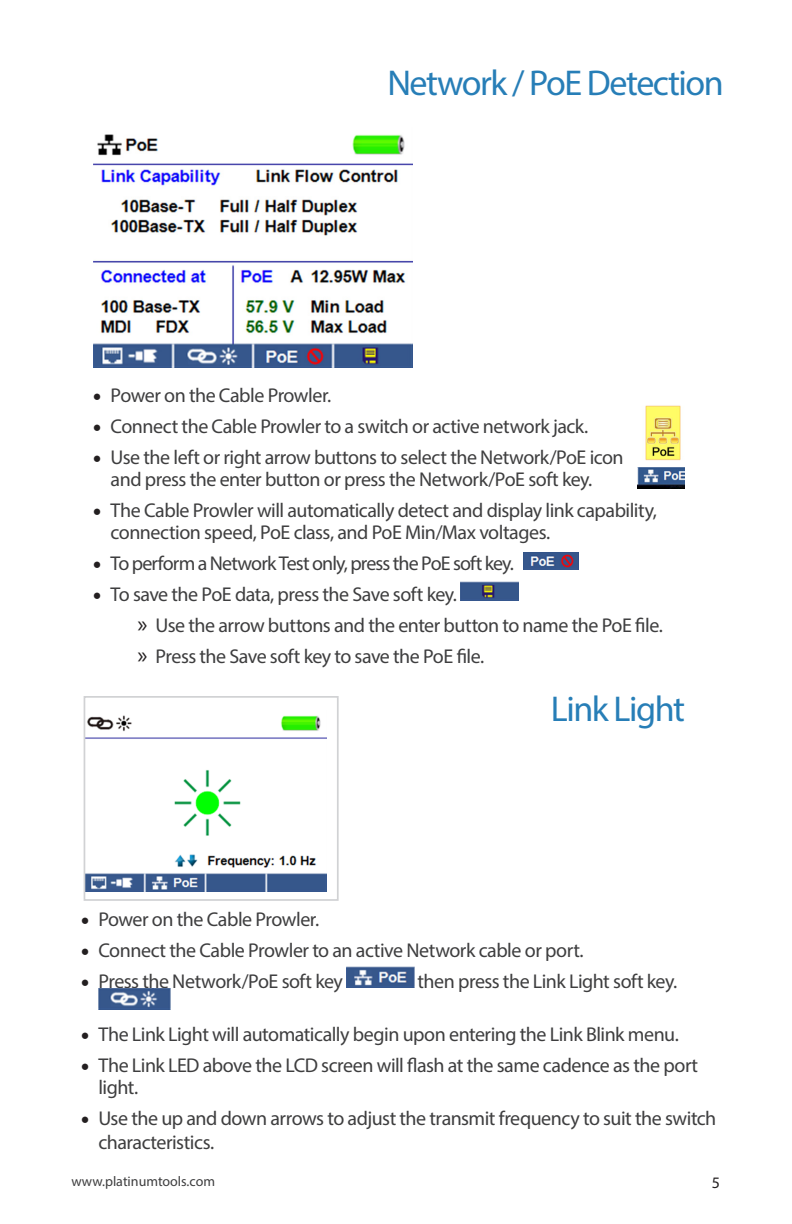
<style>
.page{position:relative;width:792px;height:1224px;background:#fff}
.page>*{position:absolute;margin:0;border:0;box-sizing:border-box;transform-origin:0 0}
.t1{font:36px "Myriad Pro";letter-spacing:-.04em;color:#277eb7}
.t2{font:20px/22px "Myriad Pro";letter-spacing:-.025em;color:#3e3e3f}
.t3{font:20px "Myriad Pro";letter-spacing:-.045em;color:#3e3e3f}
.t4{font:16px "Myriad Pro";color:#231f20}
.t5{font:14px "Myriad Pro";color:#3e3e3f}
.s1{font-family:"Minion Pro";font-size:24px;color:#231f20}
.s2{font-size:24px;color:#231f20}
</style>
<div class="page">
<img style="left:523px;top:553px;width:55px;height:17px">
<img style="left:460px;top:581px;width:58px;height:20px">
<img style="left:638px;top:468px;width:46px;height:20px">
<img style="left:346px;top:967px;width:68px;height:21px">
<img style="left:98px;top:989px;width:73px;height:21px">
<img style="left:87px;top:715px;width:239px;height:176px">
<div style="left:84px;top:696px;width:255px;height:205px;border:2px solid #d1d2d4"></div>
<img style="left:645px;top:405px;width:36px;height:56px">
<img style="left:93px;top:134px;width:320px;height:233px">
<p class="t1" style="left:387px;top:60px;width:338px">Network / PoE Detection</p>
<p class="t2" style="left:93px;top:384px;width:240px"><span class="s1">•</span> Power on the Cable Prowler.</p>
<p class="t2" style="left:93px;top:415px;width:497px"><span class="s1">•</span> Connect the Cable Prowler to a switch or active network jack.</p>
<p class="t2" style="left:111px;top:446px;width:515px;text-indent:-18px"><span class="s1">•</span> Use the left or right arrow buttons to select the Network/PoE icon and press the enter button or press the Network/PoE soft key.</p>
<p class="t2" style="left:111px;top:499px;width:548px;text-indent:-18px"><span class="s1">•</span> The Cable Prowler will automatically detect and display link capability, connection speed, PoE class, and PoE Min/Max voltages.</p>
<p class="t3" style="left:93px;top:551px;width:423px"><span class="s1">•</span> To perform a Network Test only, press the PoE soft key.</p>
<p class="t2" style="left:93px;top:583px;width:366px"><span class="s1">•</span> To save the PoE data, press the Save soft key.</p>
<p class="t2" style="left:138px;top:614px;width:527px"><span class="s2">»</span> Use the arrow buttons and the enter button to name the PoE file.</p>
<p class="t2" style="left:138px;top:645px;width:348px"><span class="s2">»</span> Press the Save soft key to save the PoE file.</p>
<p class="t1" style="left:551px;top:687px;width:136px">Link Light</p>
<p class="t2" style="left:80px;top:908px;width:240px"><span class="s1">•</span> Power on the Cable Prowler.</p>
<p class="t2" style="left:80px;top:939px;width:505px"><span class="s1">•</span> Connect the Cable Prowler to an active Network cable or port.</p>
<p class="t2" style="left:80px;top:970px;width:264px"><span class="s1">•</span> Press the Network/PoE soft key</p>
<p class="t2" style="left:417px;top:970px;width:261px">then press the Link Light soft key.</p>
<p class="t2" style="left:80px;top:1023px;width:600px"><span class="s1">•</span> The Link Light will automatically begin upon entering the Link Blink menu.</p>
<p class="t2" style="left:98px;top:1054px;width:601px;text-indent:-18px"><span class="s1">•</span> The Link LED above the LCD screen will flash at the same cadence as the port light.</p>
<p class="t2" style="left:98px;top:1106px;width:619px;line-height:24px;text-indent:-18px"><span class="s1">•</span> Use the up and down arrows to adjust the transmit frequency to suit the switch characteristics.</p>
<p class="t5" style="left:71px;top:1172px;width:145px">www.platinumtools.com</p>
<p class="t4" style="left:712px;top:1173px;width:10px">5</p>
</div>
